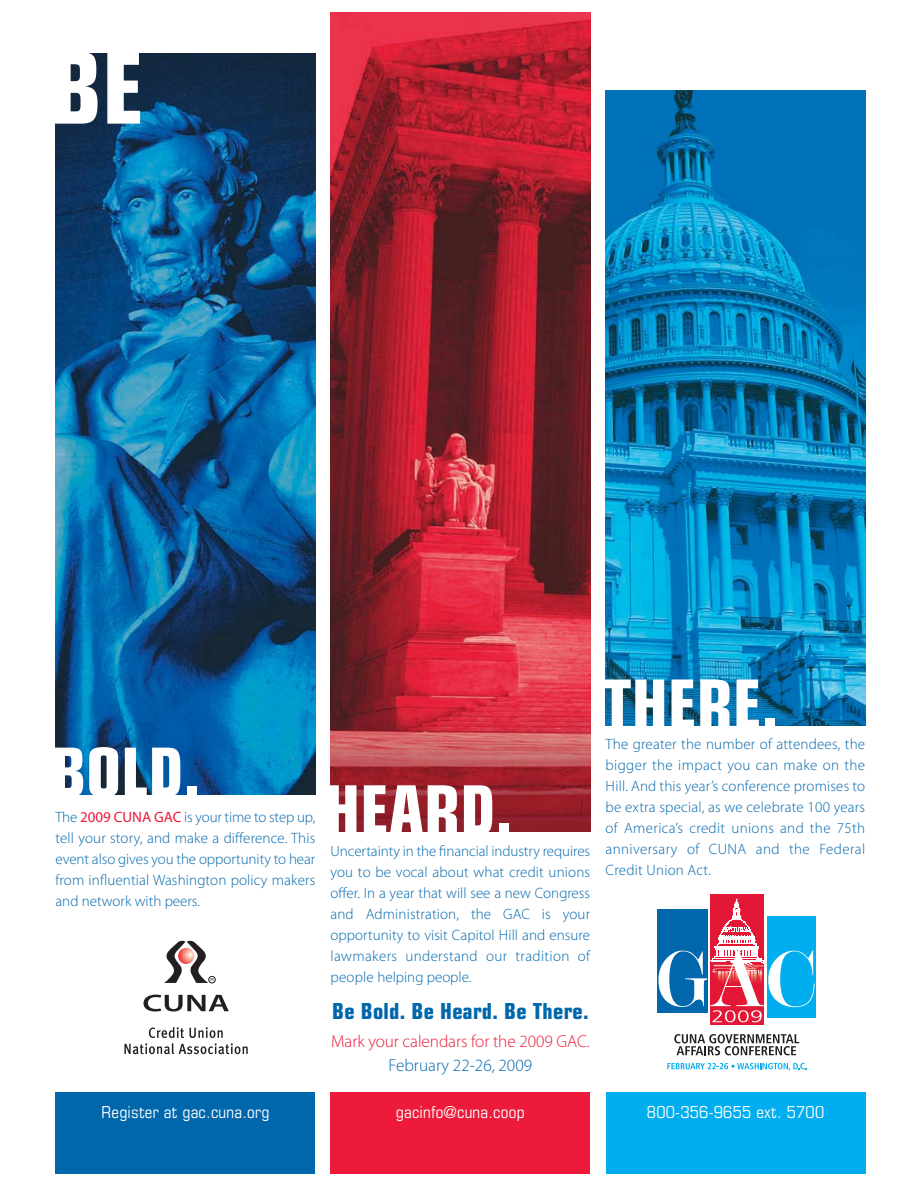
<style>
.page{position:relative;width:918px;height:1188px;background:#fff}
.page>*{position:absolute;margin:0;border:0;box-sizing:border-box;transform-origin:0 0}
.t1{font:700 condensed 99px "Eurostile";color:#fff}
.t2{font:700 condensed 67.5px "Eurostile";color:#fff}
.t3{font:700 condensed 67.2px "Eurostile";color:#fff}
.t4{font:700 condensed 22.05px "Eurostile";letter-spacing:.015em;color:#0067ac}
.t5{font:300 17.25px "Myriad Pro";letter-spacing:-.005em;color:#ed1a39}
.t6{font:300 17.25px "Myriad Pro";color:#0067ac}
.t7{font:condensed 16.5px "Eurostile";letter-spacing:.015em;color:#fff}
.t8{font:300 15px/21px "Myriad Pro";letter-spacing:.015em;color:#0067ac;text-align:justify}
.s1{font-weight:400;color:#ed1a39}
</style>
<div class="page">
<div style="left:710px;top:894px;width:54px;height:131px;background:#e31836"></div>
<div style="left:657px;top:909px;width:50px;height:103px;background:#0067ac"></div>
<div style="left:767px;top:916px;width:49px;height:102px;background:#00aeef"></div>
<svg style="left:674px;top:1034px;width:125px;height:21px"></svg>
<svg style="left:667px;top:1063px;width:139px;height:7px"></svg>
<svg style="left:658px;top:899px;width:157px;height:123px"></svg>
<svg style="left:124px;top:1027px;width:124px;height:27px"></svg>
<div style="left:209px;top:976px;width:6px;height:7px;border:1px solid #231f20;border-radius:50%"></div>
<svg style="left:164px;top:941px;width:50px;height:42px"></svg>
<svg style="left:144px;top:995px;width:85px;height:16px"></svg>
<div style="left:606px;top:1092px;width:259px;height:82px;background:#00aeef"></div>
<div style="left:331px;top:1092px;width:259px;height:82px;background:#ed1a39"></div>
<div style="left:55px;top:1092px;width:260px;height:82px;background:#0067ac"></div>
<img style="left:55px;top:53px;width:260px;height:741px">
<img style="left:330px;top:13px;width:260px;height:818px">
<img style="left:606px;top:90px;width:259px;height:636px">
<h1 class="t1" style="left:49px;top:52px;width:97px">BE</h1>
<h3 class="t3" style="left:50px;top:748px;width:151px">BOLD.</h3>
<p class="t8" style="left:55px;top:808px;width:261px">The <span class="s1">2009 CUNA GAC</span> is your time to step up, tell your story, and make a difference. This event also gives you the opportunity to hear from influential Washington policy makers and network with peers.</p>
<p class="t7" style="left:101px;top:1106px;width:169px">Register at gac.cuna.org</p>
<h2 class="t2" style="left:324px;top:785px;width:190px">HEARD.</h2>
<p class="t8" style="left:331px;top:842px;width:261px">Uncertainty in the financial industry requires you to be vocal about what credit unions offer. In a year that will see a new Congress and Administration, the GAC is your opportunity to visit Capitol Hill and ensure lawmakers understand our tradition of people helping people.</p>
<h2 class="t2" style="left:603px;top:679px;width:177px">THERE.</h2>
<p class="t8" style="left:606px;top:735px;width:261px">The greater the number of attendees, the bigger the impact you can make on the Hill. And this year’s conference promises to be extra special, as we celebrate 100 years of America’s credit unions and the 75th anniversary of CUNA and the Federal Credit Union Act.</p>
<h3 class="t4" style="left:332px;top:1003px;width:258px">Be Bold. Be Heard. Be There.</h3>
<p class="t5" style="left:331px;top:1034px;width:260px">Mark your calendars for the 2009 GAC.</p>
<p class="t6" style="left:389px;top:1058px;width:145px">February 22-26, 2009</p>
<p class="t7" style="left:396px;top:1106px;width:130px">gacinfo@cuna.coop</p>
<p class="t7" style="left:647px;top:1106px;width:179px">800-356-9655 ext. 5700</p>
</div>
